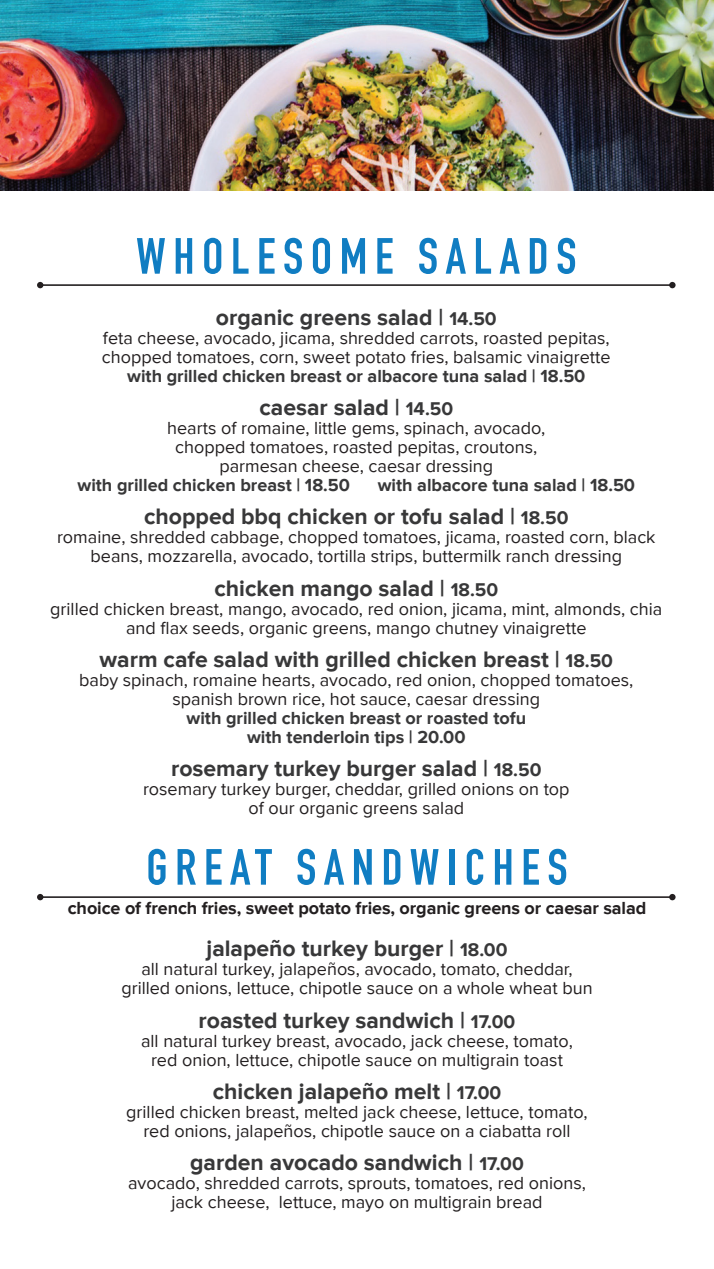
<style>
.page{position:relative;width:714px;height:1269px;background:#fff}
.page>*{position:absolute;margin:0;border:0;box-sizing:border-box;transform-origin:0 0}
.Section{font:50px "DIN Engschrift Std";letter-spacing:.15em;color:#107dc2}
.Items{font:700 23px "Proxima Nova";color:#383839}
.Body{font:18px/19px "Proxima Nova";color:#231f20;text-align:center}
.Body-2{font:700 18px "Proxima Nova";color:#383839}
.Decrip_Line{font:700 18px "Proxima Nova";letter-spacing:-.005em;color:#231f20}
.s1{font-size:19px}
</style>
<div class="page">
<hr style="left:40px;top:284px;width:632px;height:2px;background:#231f20">
<svg style="left:37px;top:282px;width:6px;height:6px"></svg>
<svg style="left:669px;top:282px;width:6px;height:6px"></svg>
<img style="left:0;top:0;width:713px;height:191px">
<hr style="left:40px;top:896px;width:632px;height:1px;background:#231f20">
<div style="left:37px;top:893px;width:6px;height:7px;background:#231f20;border-radius:50%"></div>
<svg style="left:669px;top:893px;width:6px;height:7px"></svg>
<p class="Section" style="left:136px;top:227px;width:442px">WHOLESOME SALADS</p>
<p class="Items" style="left:216px;top:304px;width:282px">organic greens salad | <span class="s1">14.50</span></p>
<p class="Body" style="left:103px;top:329px;width:508px">feta cheese, avocado, jicama, shredded carrots, roasted pepitas,</p>
<p class="Body" style="left:102px;top:348px;width:510px">chopped tomatoes, corn, sweet potato fries, balsamic vinaigrette</p>
<p class="Body-2" style="left:127px;top:365px;width:459px">with grilled chicken breast or albacore tuna salad | 18.50</p>
<p class="Items" style="left:259px;top:394px;width:195px">caesar salad | <span class="s1">14.50</span></p>
<p class="Body" style="left:167px;top:419px;width:379px">hearts of romaine, little gems, spinach, avocado,</p>
<p class="Body" style="left:175px;top:438px;width:363px">chopped tomatoes, roasted pepitas, croutons,</p>
<p class="Body" style="left:219px;top:457px;width:275px">parmesan cheese, caesar dressing</p>
<p class="Body-2" style="left:77px;top:475px;width:274px">with grilled chicken breast | 18.50</p>
<p class="Body-2" style="left:377px;top:475px;width:259px">with albacore tuna salad | 18.50</p>
<p class="Items" style="left:144px;top:503px;width:425px">chopped bbq chicken or tofu salad | <span class="s1">18.50</span></p>
<p class="Body" style="left:57px;top:528px;width:600px">romaine, shredded cabbage, chopped tomatoes, jicama, roasted corn, black beans, mozzarella, avocado, tortilla strips, buttermilk ranch dressing</p>
<p class="Items" style="left:214px;top:574px;width:285px">chicken mango salad | <span class="s1">18.50</span></p>
<p class="Body" style="left:50px;top:599px;width:613px">grilled chicken breast, mango, avocado, red onion, jicama, mint, almonds, chia and flax seeds, organic greens, mango chutney vinaigrette</p>
<p class="Items" style="left:99px;top:646px;width:515px">warm cafe salad with grilled chicken breast | <span class="s1">18.50</span></p>
<p class="Body" style="left:79px;top:670px;width:555px">baby spinach, romaine hearts, avocado, red onion, chopped tomatoes,</p>
<p class="Body" style="left:172px;top:689px;width:369px">spanish brown rice, hot sauce, caesar dressing</p>
<p class="Body-2" style="left:186px;top:707px;width:341px">with grilled chicken breast or roasted tofu</p>
<p class="Body-2" style="left:247px;top:726px;width:220px">with tenderloin tips | 20.00</p>
<p class="Items" style="left:171px;top:755px;width:372px">rosemary turkey burger salad | <span class="s1">18.50</span></p>
<p class="Body" style="left:143px;top:780px;width:428px">rosemary turkey burger, cheddar, grilled onions on top</p>
<p class="Body" style="left:248px;top:799px;width:217px">of our organic greens salad</p>
<p class="Section" style="left:146px;top:837px;width:422px">GREAT SANDWICHES</p>
<p class="Decrip_Line" style="left:68px;top:897px;width:579px">choice of french fries, sweet potato fries, organic greens or caesar salad</p>
<p class="Items" style="left:206px;top:935px;width:302px">jalapeño turkey burger | <span class="s1">18.00</span></p>
<p class="Body" style="left:141px;top:960px;width:432px">all natural turkey, jalapeños, avocado, tomato, cheddar,</p>
<p class="Body" style="left:121px;top:979px;width:472px">grilled onions, lettuce, chipotle sauce on a whole wheat bun</p>
<p class="Items" style="left:198px;top:1006px;width:318px">roasted turkey sandwich | <span class="s1">17.00</span></p>
<p class="Body" style="left:141px;top:1031px;width:433px">all natural turkey breast, avocado, jack cheese, tomato,</p>
<p class="Body" style="left:151px;top:1050px;width:413px">red onion, lettuce, chipotle sauce on multigrain toast</p>
<p class="Items" style="left:212px;top:1077px;width:290px">chicken jalapeño melt | <span class="s1">17.00</span></p>
<p class="Body" style="left:126px;top:1102px;width:462px">grilled chicken breast, melted jack cheese, lettuce, tomato,</p>
<p class="Body" style="left:143px;top:1121px;width:428px">red onions, jalapeños, chipotle sauce on a ciabatta roll</p>
<p class="Items" style="left:190px;top:1148px;width:335px">garden avocado sandwich | <span class="s1">17.00</span></p>
<p class="Body" style="left:128px;top:1173px;width:459px">avocado, shredded carrots, sprouts, tomatoes, red onions,</p>
<p class="Body" style="left:171px;top:1192px;width:372px">jack cheese, lettuce, mayo on multigrain bread</p>
</div>
